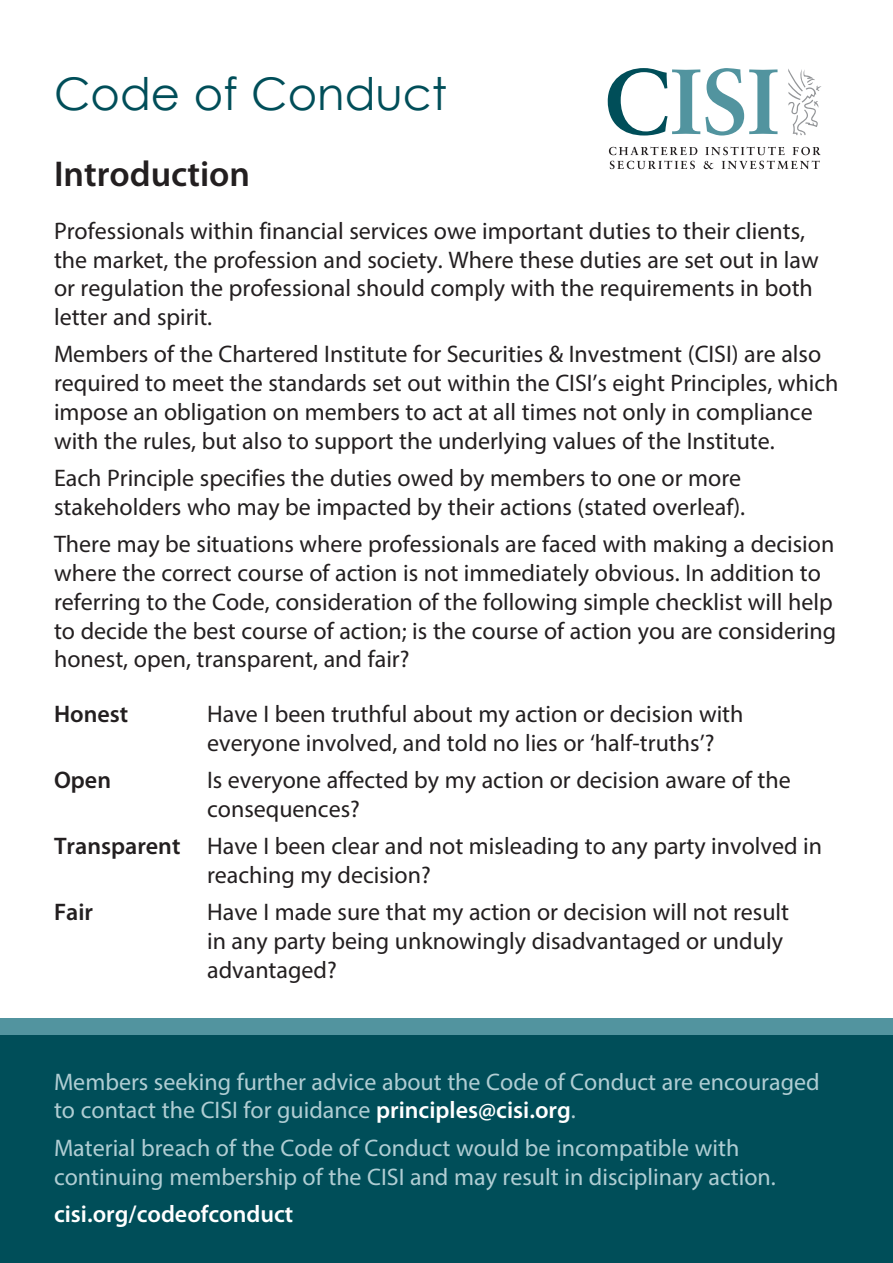
<style>
.page{position:relative;width:893px;height:1263px;background:#fff}
.page>*{position:absolute;margin:0;border:0;box-sizing:border-box;transform-origin:0 0}
.t1{font:45px "Century Gothic";color:#004e59}
.t2{font:600 36px "Myriad Pro";color:#231f20}
.t3{font:24px/28.8px "Myriad Pro";color:#231f20}
.t4{font:24px/28.8px "Myriad Pro";color:#b0cdd3}
.t5{font:600 24px "Myriad Pro";color:#fff}
.t6{font:600 24px "Myriad Pro";color:#231f20}
.s1{font-weight:600}
.s2{font-weight:600;color:#fff}
</style>
<div class="page">
<div style="left:0;top:1035px;width:893px;height:228px;background:#004e59"></div>
<svg style="left:608px;top:68px;width:169px;height:68px"></svg>
<svg style="left:788px;top:69px;width:33px;height:66px"></svg>
<svg style="left:609px;top:147px;width:88px;height:8px"></svg>
<svg style="left:705px;top:147px;width:80px;height:8px"></svg>
<svg style="left:793px;top:147px;width:5px;height:8px"></svg>
<svg style="left:801px;top:147px;width:9px;height:8px"></svg>
<svg style="left:813px;top:147px;width:7px;height:8px"></svg>
<svg style="left:610px;top:161px;width:85px;height:8px"></svg>
<svg style="left:704px;top:161px;width:9px;height:8px"></svg>
<svg style="left:722px;top:161px;width:98px;height:8px"></svg>
<div style="left:0;top:1018px;width:893px;height:17px;background:#52949f"></div>
<h1 class="t1" style="left:54px;top:63px;width:395px">Code of Conduct</h1>
<h2 class="t2" style="left:54px;top:151px;width:198px">Introduction</h2>
<p class="t3" style="left:54px;top:216px;width:766px">Professionals within financial services owe important duties to their clients, the market, the profession and society. Where these duties are set out in law or regulation the professional should comply with the requirements in both letter and spirit.</p>
<p class="t3" style="left:54px;top:340px;width:786px">Members of the Chartered Institute for Securities &amp; Investment (CISI) are also required to meet the standards set out within the CISI’s eight Principles, which impose an obligation on members to act at all times not only in compliance with the rules, but also to support the underlying values of the Institute.</p>
<p class="t3" style="left:54px;top:463px;width:693px">Each Principle specifies the duties owed by members to one or more stakeholders who may be impacted by their actions (stated overleaf).</p>
<p class="t3" style="left:54px;top:529px;width:784px">There may be situations where professionals are faced with making a decision where the correct course of action is not immediately obvious. In addition to referring to the Code, consideration of the following simple checklist will help to decide the best course of action; is the course of action you are considering honest, open, transparent, and fair?</p>
<p class="t6" style="left:54px;top:698px;width:76px">Honest</p>
<p class="t3" style="left:207px;top:699px;width:538px">Have I been truthful about my action or decision with everyone involved, and told no lies or ‘half-truths’?</p>
<p class="t6" style="left:54px;top:764px;width:59px">Open</p>
<p class="t3" style="left:207px;top:765px;width:585px">Is everyone affected by my action or decision aware of the consequences?</p>
<p class="t3" style="left:207px;top:831px;width:617px;text-indent:-153px"><span class="s1">Transparent</span> Have I been clear and not misleading to any party involved in reaching my decision?</p>
<p class="t6" style="left:54px;top:897px;width:41px">Fair</p>
<p class="t3" style="left:207px;top:897px;width:584px">Have I made sure that my action or decision will not result in any party being unknowingly disadvantaged or unduly advantaged?</p>
<p class="t4" style="left:54px;top:1067px;width:767px">Members seeking further advice about the Code of Conduct are encouraged to contact the CISI for guidance <span class="s2">principles@cisi.org</span>.</p>
<p class="t4" style="left:54px;top:1133px;width:723px">Material breach of the Code of Conduct would be incompatible with continuing membership of the CISI and may result in disciplinary action.</p>
<p class="t5" style="left:54px;top:1198px;width:241px">cisi.org/codeofconduct</p>
</div>
